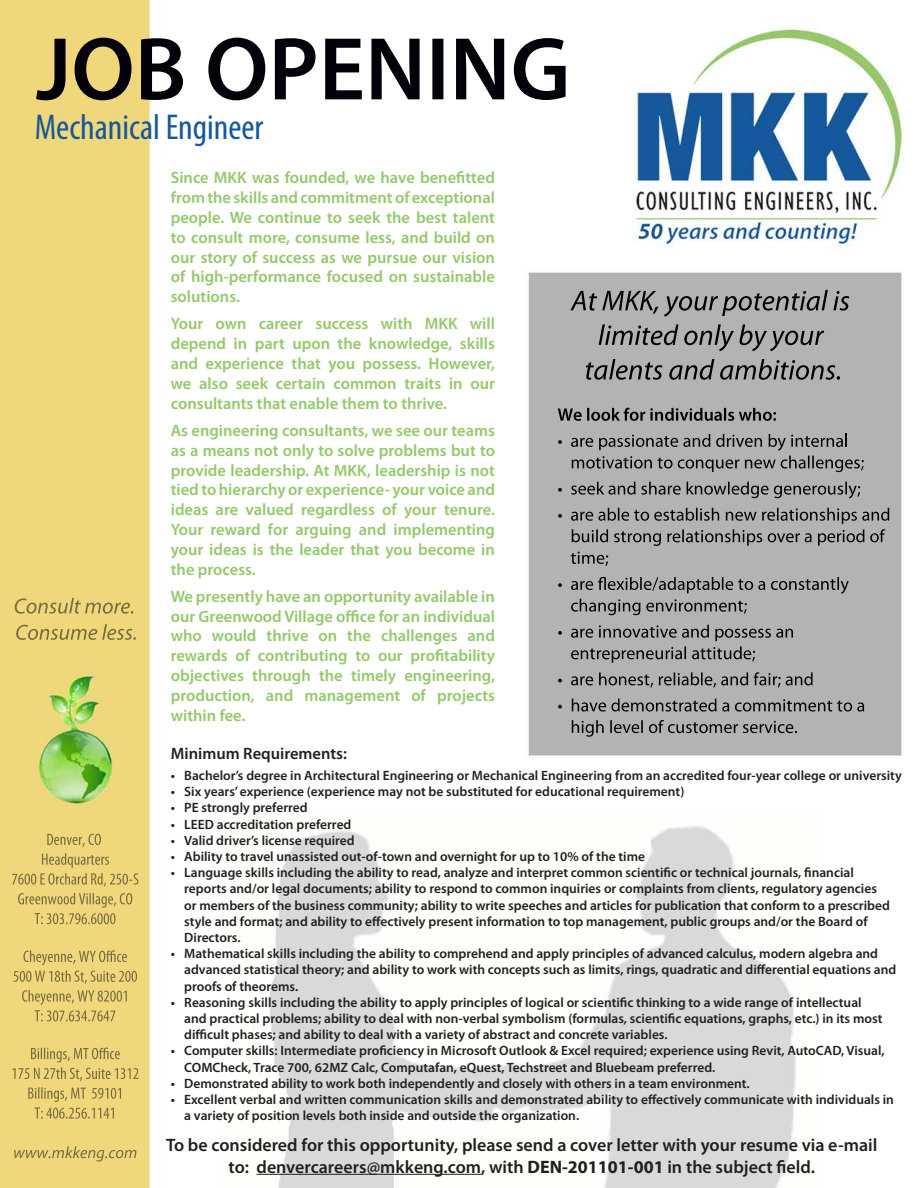
<style>
.page{position:relative;width:918px;height:1188px;background:#fff}
.page>*{position:absolute;margin:0;border:0;box-sizing:border-box;transform-origin:0 0}
.t1{font:condensed 36px "Myriad Pro";color:#15589c}
.t2{font:600 18px/21.6px "Myriad Pro";color:#231f20;text-align:center}
.t3{font:600 16.5px/19.8px "Myriad Pro";color:#93c96a;text-align:justify}
.t4{font:600 16.5px "Myriad Pro";color:#231f20}
.Experience_Bullets{font:600 13.5px/16.2px "Myriad Pro";color:#231f20}
.s1{font-weight:700}
</style>
<div class="page">
<img style="left:0;top:0;width:903px;height:1188px">
<img style="left:558px;top:408px;width:214px;height:13px">
<img style="left:632px;top:434px;width:193px;height:13px">
<img style="left:827px;top:438px;width:16px;height:9px">
<svg style="left:845px;top:434px;width:2px;height:13px"></svg>
<img style="left:596px;top:456px;width:247px;height:16px">
<img style="left:845px;top:459px;width:19px;height:12px">
<svg style="left:558px;top:488px;width:4px;height:4px"></svg>
<img style="left:597px;top:482px;width:250px;height:13px">
<svg style="left:849px;top:486px;width:11px;height:12px"></svg>
<img style="left:608px;top:508px;width:210px;height:13px">
<img style="left:820px;top:508px;width:69px;height:16px">
<img style="left:572px;top:529px;width:254px;height:17px">
<img style="left:827px;top:529px;width:58px;height:13px">
<img style="left:571px;top:552px;width:37px;height:14px">
<img style="left:598px;top:577px;width:221px;height:14px">
<img style="left:821px;top:577px;width:28px;height:17px">
<img style="left:580px;top:599px;width:163px;height:13px">
<img style="left:558px;top:629px;width:35px;height:9px">
<img style="left:599px;top:625px;width:194px;height:13px">
<img style="left:590px;top:646px;width:161px;height:13px">
<img style="left:558px;top:676px;width:35px;height:9px">
<img style="left:599px;top:672px;width:214px;height:13px">
<img style="left:572px;top:699px;width:280px;height:13px">
<svg style="left:857px;top:702px;width:7px;height:10px"></svg>
<img style="left:572px;top:720px;width:221px;height:13px">
<img style="left:47px;top:834px;width:54px;height:13px">
<img style="left:42px;top:853px;width:67px;height:15px">
<img style="left:25px;top:873px;width:113px;height:12px">
<img style="left:18px;top:893px;width:114px;height:15px">
<img style="left:35px;top:913px;width:81px;height:11px">
<img style="left:23px;top:950px;width:104px;height:12px">
<img style="left:20px;top:970px;width:117px;height:12px">
<img style="left:22px;top:990px;width:105px;height:12px">
<img style="left:35px;top:1010px;width:80px;height:11px">
<img style="left:31px;top:1048px;width:89px;height:14px">
<img style="left:12px;top:1068px;width:126px;height:11px">
<img style="left:28px;top:1087px;width:93px;height:15px">
<img style="left:35px;top:1107px;width:79px;height:12px">
<img style="left:37px;top:1146px;width:99px;height:16px">
<img style="left:15px;top:598px;width:115px;height:16px">
<img style="left:570px;top:290px;width:279px;height:21px">
<img style="left:599px;top:324px;width:225px;height:21px">
<img style="left:586px;top:359px;width:249px;height:21px">
<img style="left:36px;top:38px;width:530px;height:62px">
<hr style="left:257px;top:1174px;width:224px;height:1px;background:#231f20">
<p class="t1" style="left:35px;top:105px;width:230px">Mechanical Engineer</p>
<p class="t3" style="left:171px;top:168px;width:326px">Since MKK was founded, we have benefitted from the skills and commitment of exceptional people. We continue to seek the best talent to consult more, consume less, and build on our story of success as we pursue our vision of high-performance focused on sustainable solutions.</p>
<p class="t3" style="left:171px;top:314px;width:326px">Your own career success with MKK will depend in part upon the knowledge, skills and experience that you possess. However, we also seek certain common traits in our consultants that enable them to thrive.</p>
<p class="t3" style="left:171px;top:420px;width:326px">As engineering consultants, we see our teams as a means not only to solve problems but to provide leadership. At MKK, leadership is not tied to hierarchy or experience- your voice and ideas are valued regardless of your tenure.<br>Your reward for arguing and implementing your ideas is the leader that you become in the process.</p>
<p class="t3" style="left:171px;top:586px;width:326px">We presently have an opportunity available in our Greenwood Village office for an individual who would thrive on the challenges and rewards of contributing to our profitability objectives through the timely engineering, production, and management of projects within fee.</p>
<p class="t4" style="left:171px;top:743px;width:178px">Minimum Requirements:</p>
<p class="Experience_Bullets" style="left:171px;top:767px;width:733px">• Bachelor’s degree in Architectural Engineering or Mechanical Engineering from an accredited four-year college or university</p>
<p class="Experience_Bullets" style="left:171px;top:783px;width:515px">• Six years’ experience (experience may not be substituted for educational requirement)</p>
<p class="Experience_Bullets" style="left:171px;top:800px;width:138px">• PE strongly preferred</p>
<p class="Experience_Bullets" style="left:171px;top:816px;width:182px">• LEED accreditation preferred</p>
<p class="Experience_Bullets" style="left:171px;top:832px;width:185px">• Valid driver’s license required</p>
<p class="Experience_Bullets" style="left:171px;top:848px;width:476px">• Ability to travel unassisted out-of-town and overnight for up to 10% of the time</p>
<p class="Experience_Bullets" style="left:184px;top:864px;width:707px;text-indent:-14px">• Language skills including the ability to read, analyze and interpret common scientific or technical journals, financial reports and/or legal documents; ability to respond to common inquiries or complaints from clients, regulatory agencies or members of the business community; ability to write speeches and articles for publication that conform to a prescribed style and format; and ability to effectively present information to top management, public groups and/or the Board of Directors.</p>
<p class="Experience_Bullets" style="left:184px;top:945px;width:713px;text-indent:-14px">• Mathematical skills including the ability to comprehend and apply principles of advanced calculus, modern algebra and advanced statistical theory; and ability to work with concepts such as limits, rings, quadratic and differential equations and proofs of theorems.</p>
<p class="Experience_Bullets" style="left:184px;top:994px;width:700px;text-indent:-14px">• Reasoning skills including the ability to apply principles of logical or scientific thinking to a wide range of intellectual and practical problems; ability to deal with non-verbal symbolism (formulas, scientific equations, graphs, etc.) in its most difficult phases; and ability to deal with a variety of abstract and concrete variables.</p>
<p class="Experience_Bullets" style="left:184px;top:1043px;width:702px;text-indent:-14px">• Computer skills: Intermediate proficiency in Microsoft Outlook &amp; Excel required; experience using Revit, AutoCAD, Visual,<br>COMCheck, Trace 700, 62MZ Calc, Computafan, eQuest, Techstreet and Bluebeam preferred.</p>
<p class="Experience_Bullets" style="left:171px;top:1075px;width:580px">• Demonstrated ability to work both independently and closely with others in a team environment.</p>
<p class="Experience_Bullets" style="left:184px;top:1091px;width:711px;text-indent:-14px">• Excellent verbal and written communication skills and demonstrated ability to effectively communicate with individuals in a variety of position levels both inside and outside the organization.</p>
<p class="t2" style="left:166px;top:1134px;width:713px">To be considered for this opportunity, please send a cover letter with your resume via e-mail to: denvercareers@mkkeng.com, with <span class="s1">DEN-201101-001</span> in the subject field.</p>
</div>
